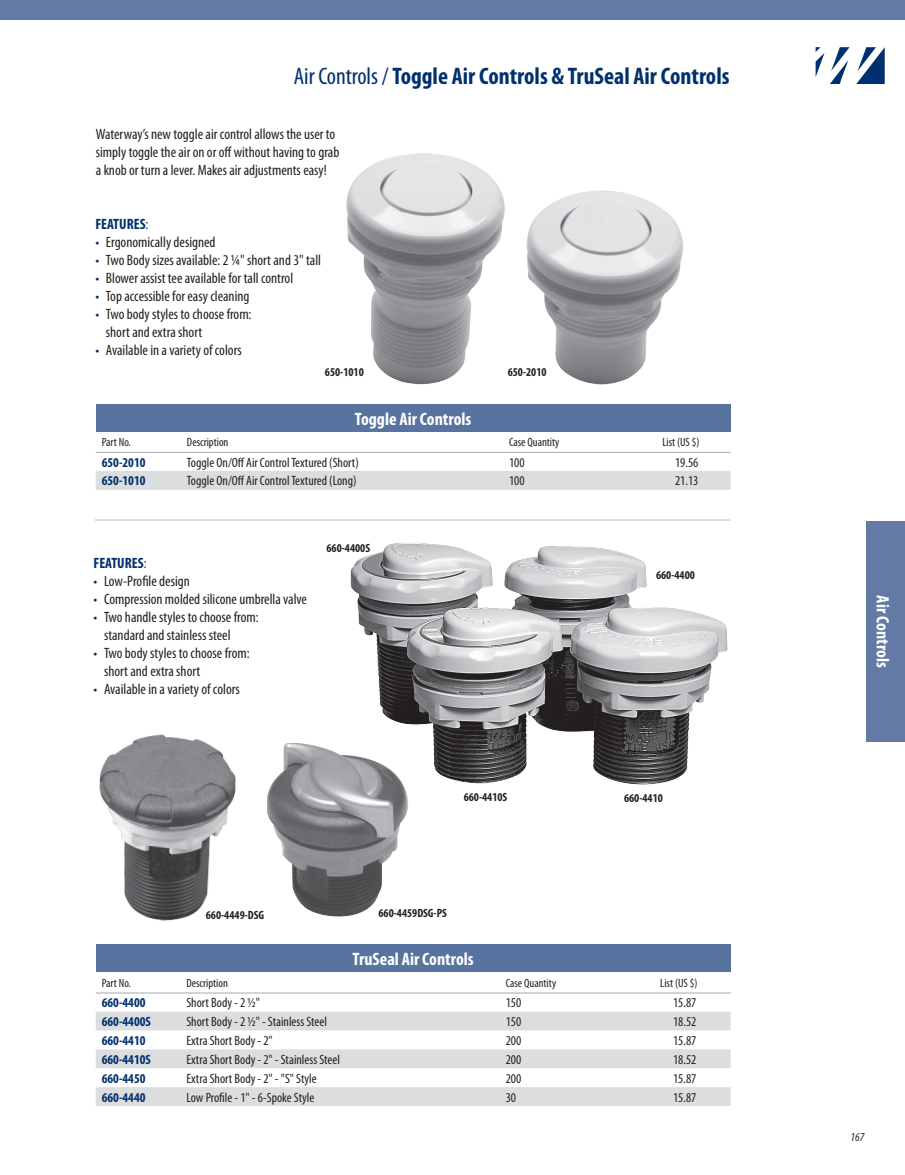
<style>
.page{position:relative;width:905px;height:1175px;background:#fff}
.page>*{position:absolute;margin:0;border:0;box-sizing:border-box;transform-origin:0 0}
.t1{font:700 condensed 24px "Myriad Pro";color:#00306d}
.Part_No__Text{font:700 condensed 18px "Myriad Pro";color:#fff}
.List___Decimal_Tab_T{font:condensed 15px/18px "Myriad Pro";color:#231f20}
.List___Decimal_Tab_T-2{font:700 condensed 15px "Myriad Pro";color:#00306d}
.Table_Body_Text{font:condensed 13.5px "Myriad Pro";color:#231f20}
.Part_No__Text-2{font:700 condensed 13.5px "Myriad Pro";color:#00306d}
.List___Decimal_Tab_T-3{font:condensed 13.5px "Myriad Pro";color:#231f20}
.Table_Header_Text{font:condensed 12px "Myriad Pro";color:#231f20}
.Paragraph_Style_1{font:700 condensed 12px "Myriad Pro";color:#231f20}
.t2{font:italic condensed 12px "Myriad Pro";color:#231f20}
.s1{font-weight:400}
.s2{color:#00306d}
</style>
<div class="page">
<svg style="left:856px;top:47px;width:28px;height:37px"></svg>
<svg style="left:815px;top:47px;width:34px;height:37px"></svg>
<div style="left:0;top:0;width:904px;height:20px;background:#637aa6"></div>
<div style="left:866px;top:521px;width:38px;height:220px;background:#637aa6"></div>
<svg style="left:96px;top:1011px;width:634px;height:95px;fill:#dcdddf"></svg>
<hr style="left:96px;top:992px;width:84px;height:1px;background:#a8a9ad">
<hr style="left:180px;top:992px;width:319px;height:1px;background:#a8a9ad">
<hr style="left:499px;top:992px;width:155px;height:1px;background:#a8a9ad">
<hr style="left:654px;top:992px;width:76px;height:1px;background:#a8a9ad">
<div style="left:96px;top:945px;width:634px;height:27px;background:#5973a0"></div>
<img style="left:350px;top:542px;width:378px;height:243px">
<img style="left:99px;top:734px;width:137px;height:187px">
<div style="left:96px;top:404px;width:634px;height:27px;background:#5973a0"></div>
<div style="left:96px;top:471px;width:634px;height:19px;background:#dcdddf"></div>
<hr style="left:96px;top:452px;width:85px;height:1px;background:#a8a9ad">
<hr style="left:181px;top:452px;width:322px;height:1px;background:#a8a9ad">
<hr style="left:503px;top:452px;width:153px;height:1px;background:#a8a9ad">
<hr style="left:656px;top:452px;width:74px;height:1px;background:#a8a9ad">
<img style="left:346px;top:153px;width:159px;height:232px">
<img style="left:526px;top:190px;width:157px;height:195px">
<hr style="left:95px;top:519px;width:635px;height:1px;background:#bcbdc0">
<img style="left:268px;top:743px;width:144px;height:174px">
<p class="t1" style="left:294px;top:62px;width:437px"><span class="s1">Air Controls /</span> Toggle Air Controls &amp; TruSeal Air Controls</p>
<p class="List___Decimal_Tab_T" style="left:96px;top:125px;width:245px">Waterway’s new toggle air control allows the user to simply toggle the air on or off without having to grab a knob or turn a lever. Makes air adjustments easy!</p>
<p class="List___Decimal_Tab_T-2" style="left:95px;top:215px;width:55px">FEATURES<span class="s1">:</span></p>
<p class="List___Decimal_Tab_T" style="left:95px;top:233px;width:122px"><span class="s2">•</span> Ergonomically designed</p>
<p class="List___Decimal_Tab_T" style="left:95px;top:251px;width:227px"><span class="s2">•</span> Two Body sizes available: 2 1/4" short and 3" tall</p>
<p class="List___Decimal_Tab_T" style="left:95px;top:269px;width:199px"><span class="s2">•</span> Blower assist tee available for tall control</p>
<p class="List___Decimal_Tab_T" style="left:95px;top:287px;width:156px"><span class="s2">•</span> Top accessible for easy cleaning</p>
<p class="List___Decimal_Tab_T" style="left:95px;top:305px;width:158px"><span class="s2">•</span> Two body styles to choose from:</p>
<p class="List___Decimal_Tab_T" style="left:106px;top:323px;width:98px">short and extra short</p>
<p class="List___Decimal_Tab_T" style="left:95px;top:341px;width:148px"><span class="s2">•</span> Available in a variety of colors</p>
<p class="Paragraph_Style_1" style="left:325px;top:365px;width:40px">650-1010</p>
<p class="Paragraph_Style_1" style="left:507px;top:365px;width:40px">650-2010</p>
<p class="Part_No__Text" style="left:355px;top:409px;width:118px">Toggle Air Controls</p>
<p class="Table_Header_Text" style="left:102px;top:436px;width:31px">Part No.</p>
<p class="Table_Header_Text" style="left:187px;top:436px;width:43px">Description</p>
<p class="Table_Header_Text" style="left:509px;top:436px;width:52px">Case Quantity</p>
<p class="Table_Header_Text" style="left:662px;top:436px;width:39px">List (US $)</p>
<p class="Part_No__Text-2" style="left:102px;top:454px;width:45px">650-2010</p>
<p class="Table_Body_Text" style="left:187px;top:455px;width:173px">Toggle On/Off Air Control Textured (Short)</p>
<p class="Table_Body_Text" style="left:509px;top:455px;width:17px">100</p>
<p class="List___Decimal_Tab_T-3" style="left:675px;top:455px;width:25px">19.56</p>
<p class="Part_No__Text-2" style="left:102px;top:473px;width:45px">650-1010</p>
<p class="Table_Body_Text" style="left:187px;top:473px;width:171px">Toggle On/Off Air Control Textured (Long)</p>
<p class="Table_Body_Text" style="left:509px;top:473px;width:17px">100</p>
<p class="List___Decimal_Tab_T-3" style="left:675px;top:473px;width:25px">21.13</p>
<p class="List___Decimal_Tab_T-2" style="left:93px;top:555px;width:55px">FEATURES<span class="s1">:</span></p>
<p class="List___Decimal_Tab_T" style="left:93px;top:572px;width:98px"><span class="s2">•</span> Low-Profile design</p>
<p class="List___Decimal_Tab_T" style="left:93px;top:590px;width:215px"><span class="s2">•</span> Compression molded silicone umbrella valve</p>
<p class="List___Decimal_Tab_T" style="left:93px;top:608px;width:167px"><span class="s2">•</span> Two handle styles to choose from:</p>
<p class="List___Decimal_Tab_T" style="left:104px;top:626px;width:128px">standard and stainless steel</p>
<p class="List___Decimal_Tab_T" style="left:93px;top:644px;width:158px"><span class="s2">•</span> Two body styles to choose from:</p>
<p class="List___Decimal_Tab_T" style="left:104px;top:662px;width:98px">short and extra short</p>
<p class="List___Decimal_Tab_T" style="left:93px;top:680px;width:148px"><span class="s2">•</span> Available in a variety of colors</p>
<p class="Paragraph_Style_1" style="left:326px;top:541px;width:45px">660-4400S</p>
<p class="Paragraph_Style_1" style="left:463px;top:790px;width:45px">660-4410S</p>
<p class="Paragraph_Style_1" style="left:206px;top:908px;width:60px">660-4449-DSG</p>
<p class="Paragraph_Style_1" style="left:378px;top:906px;width:70px">660-4459DSG-PS</p>
<p class="Part_No__Text" style="left:352px;top:949px;width:123px">TruSeal Air Controls</p>
<p class="Paragraph_Style_1" style="left:656px;top:568px;width:40px">660-4400</p>
<p class="Paragraph_Style_1" style="left:624px;top:791px;width:40px">660-4410</p>
<p class="Table_Header_Text" style="left:102px;top:976px;width:31px">Part No.</p>
<p class="Table_Header_Text" style="left:186px;top:976px;width:43px">Description</p>
<p class="Table_Header_Text" style="left:505px;top:976px;width:52px">Case Quantity</p>
<p class="Table_Header_Text" style="left:660px;top:976px;width:39px">List (US $)</p>
<p class="Part_No__Text-2" style="left:102px;top:995px;width:45px">660-4400</p>
<p class="Table_Body_Text" style="left:186px;top:995px;width:75px">Short Body - 2 ½"</p>
<p class="Table_Body_Text" style="left:505px;top:995px;width:17px">150</p>
<p class="List___Decimal_Tab_T-3" style="left:673px;top:995px;width:25px">15.87</p>
<p class="Part_No__Text-2" style="left:102px;top:1014px;width:51px">660-4400S</p>
<p class="Table_Body_Text" style="left:186px;top:1014px;width:142px">Short Body - 2 ½" - Stainless Steel</p>
<p class="Table_Body_Text" style="left:505px;top:1014px;width:17px">150</p>
<p class="List___Decimal_Tab_T-3" style="left:673px;top:1014px;width:25px">18.52</p>
<p class="Part_No__Text-2" style="left:102px;top:1033px;width:45px">660-4410</p>
<p class="Table_Body_Text" style="left:186px;top:1033px;width:88px">Extra Short Body - 2"</p>
<p class="Table_Body_Text" style="left:505px;top:1033px;width:17px">200</p>
<p class="List___Decimal_Tab_T-3" style="left:673px;top:1033px;width:25px">15.87</p>
<p class="Part_No__Text-2" style="left:102px;top:1051px;width:51px">660-4410S</p>
<p class="Table_Body_Text" style="left:186px;top:1052px;width:155px">Extra Short Body - 2" - Stainless Steel</p>
<p class="Table_Body_Text" style="left:505px;top:1052px;width:17px">200</p>
<p class="List___Decimal_Tab_T-3" style="left:673px;top:1052px;width:25px">18.52</p>
<p class="Part_No__Text-2" style="left:102px;top:1070px;width:45px">660-4450</p>
<p class="Table_Body_Text" style="left:186px;top:1071px;width:132px">Extra Short Body - 2" - "S" Style</p>
<p class="Table_Body_Text" style="left:505px;top:1071px;width:17px">200</p>
<p class="List___Decimal_Tab_T-3" style="left:673px;top:1071px;width:25px">15.87</p>
<p class="Part_No__Text-2" style="left:102px;top:1089px;width:45px">660-4440</p>
<p class="Table_Body_Text" style="left:186px;top:1089px;width:129px">Low Profile - 1" - 6-Spoke Style</p>
<p class="Table_Body_Text" style="left:505px;top:1089px;width:12px">30</p>
<p class="List___Decimal_Tab_T-3" style="left:673px;top:1089px;width:25px">15.87</p>
<p class="Part_No__Text" style="left:892px;top:595px;width:73px;rotate:90deg">Air Controls</p>
<p class="t2" style="left:850px;top:1130px;width:15px">167</p>
</div>
